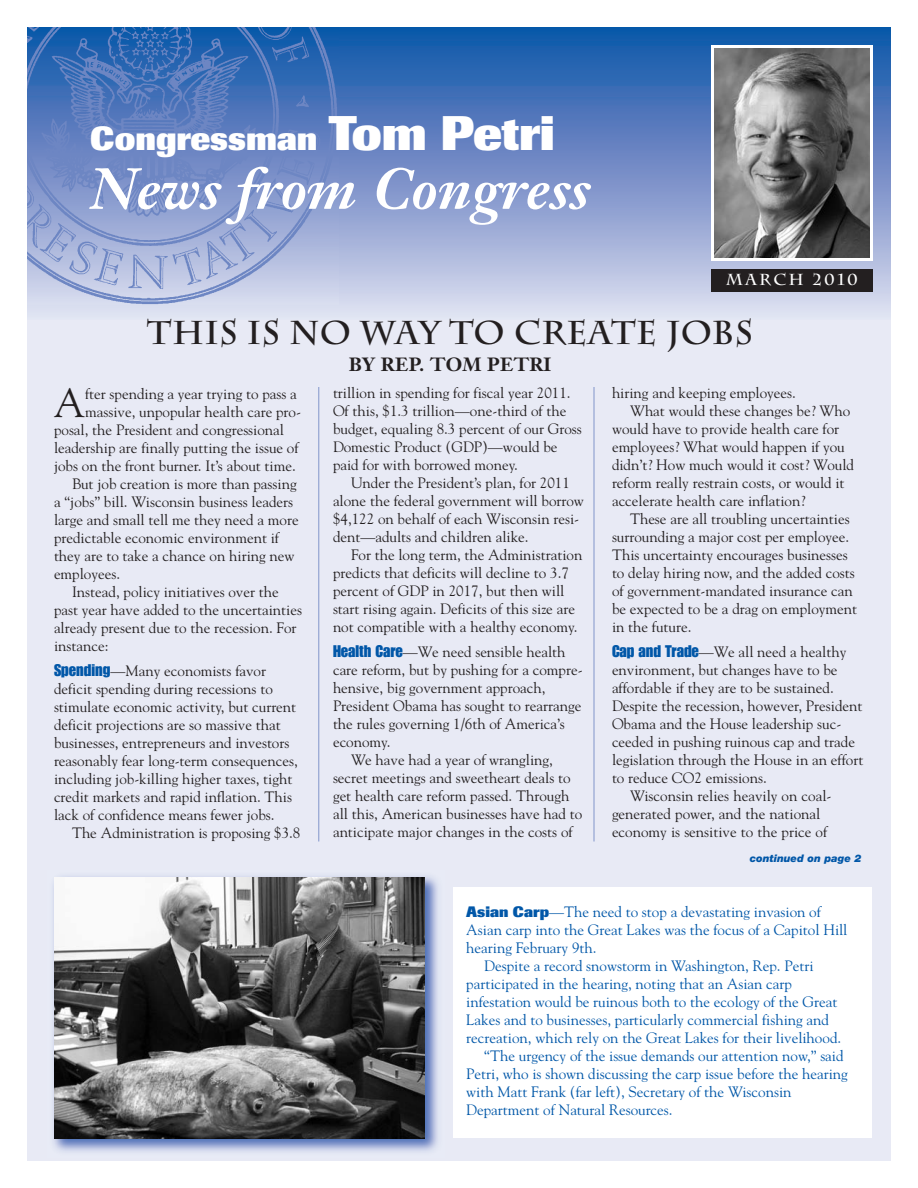
<style>
.page{position:relative;width:918px;height:1188px;background:#fff}
.page>*{position:absolute;margin:0;border:0;box-sizing:border-box;transform-origin:0 0}
.t1{font:italic 700 57px "Janson Text";color:#fff}
.t2{font:40.5px "Goudy";color:#231f20}
.t3{font:700 33px "Charlemagne Std";letter-spacing:.015em;color:#231f20}
.t4{font:800 33px "Imago";color:#fff}
.t5{font:700 18.9px "Janson Text";letter-spacing:.015em;color:#231f20}
.t6{font:700 15.9px "Charlemagne Std";letter-spacing:.15em;color:#fff}
.t7{font:15px/18px "Goudy";color:#231f20}
.t8{font:15px "Goudy";color:#0157a8}
.t9{font:italic 900 10.5px "Helvetica Neue";color:#0157a8}
.s1{font-size:48px}
.s2{font-family:"Impact";font-size:16.5px;color:#0157a8}
.s3{font-family:"Imago";font-weight:800}
</style>
<div class="page">
<div style="left:27px;top:315px;width:864px;height:846px;background:#e8eaf5"></div>
<div style="left:27px;top:27px;width:864px;height:293px;background:linear-gradient(to bottom,#0d4ea5,#e1dbef)"></div>
<img style="left:715px;top:49px;width:154px;height:208px">
<div style="left:711px;top:45px;width:162px;height:216px;border:3px solid #fff"></div>
<img style="left:27px;top:27px;width:311px;height:278px">
<hr style="left:318px;top:387px;width:1px;height:455px;background:#8295cb">
<hr style="left:594px;top:387px;width:1px;height:455px;background:#8295cb">
<div style="left:711px;top:269px;width:162px;height:23px;background:#231f20"></div>
<img style="left:53px;top:876px;width:385px;height:276px">
<img style="left:54px;top:878px;width:371px;height:260px">
<div style="left:453px;top:887px;width:418px;height:250px;background:#fff"></div>
<h3 class="t4" style="left:90px;top:127px;width:466px">Congressman <span class="s1">Tom Petri</span></h3>
<h1 class="t1" style="left:90px;top:167px;width:502px">News from Congress</h1>
<p class="t6" style="left:726px;top:270px;width:133px">MARCH 2010</p>
<h3 class="t3" style="left:147px;top:314px;width:608px">THIS IS NO WAY TO CREATE JOBS</h3>
<p class="t5" style="left:349px;top:357px;width:204px">BY REP. TOM PETRI</p>
<h2 class="t2" style="left:54px;top:380px;width:33px">A</h2>
<p class="t7" style="left:85px;top:385px;width:213px">fter spending a year trying to pass a</p>
<p class="t7" style="left:85px;top:403px;width:217px">massive, unpopular health care pro-</p>
<p class="t7" style="left:54px;top:421px;width:232px">posal, the President and congressional</p>
<p class="t7" style="left:54px;top:439px;width:246px">leadership are finally putting the issue of</p>
<p class="t7" style="left:54px;top:457px;width:243px">jobs on the front burner. It’s about time.</p>
<p class="t7" style="left:72px;top:475px;width:226px">But job creation is more than passing</p>
<p class="t7" style="left:54px;top:493px;width:241px">a “jobs” bill. Wisconsin business leaders</p>
<p class="t7" style="left:54px;top:511px;width:246px">large and small tell me they need a more</p>
<p class="t7" style="left:54px;top:529px;width:227px">predictable economic environment if</p>
<p class="t7" style="left:54px;top:547px;width:242px">they are to take a chance on hiring new</p>
<p class="t7" style="left:54px;top:565px;width:68px">employees.</p>
<p class="t7" style="left:72px;top:583px;width:208px">Instead, policy initiatives over the</p>
<p class="t7" style="left:54px;top:601px;width:250px">past year have added to the uncertainties</p>
<p class="t7" style="left:54px;top:619px;width:244px">already present due to the recession. For</p>
<p class="t7" style="left:54px;top:637px;width:56px">instance:</p>
<p class="t7" style="left:54px;top:662px;width:245px"><span class="s2">Spending</span>—Many economists favor deficit spending during recessions to stimulate economic activity, but current deficit projections are so massive that businesses, entrepreneurs and investors reasonably fear long-term consequences, including job-killing higher taxes, tight credit markets and rapid inflation. This lack of confidence means fewer jobs.</p>
<p class="t7" style="left:72px;top:824px;width:230px">The Administration is proposing $3.8</p>
<p class="t7" style="left:333px;top:384px;width:250px">trillion in spending for fiscal year 2011.<br>Of this, $1.3 trillion—one-third of the budget, equaling 8.3 percent of our Gross Domestic Product (GDP)—would be paid for with borrowed money.</p>
<p class="t7" style="left:333px;top:474px;width:252px;text-indent:18px">Under the President’s plan, for 2011 alone the federal government will borrow $4,122 on behalf of each Wisconsin resi&shy;dent—adults and children alike.</p>
<p class="t7" style="left:333px;top:546px;width:251px;text-indent:18px">For the long term, the Administration predicts that deficits will decline to 3.7 percent of GDP in 2017, but then will start rising again. Deficits of this size are not compatible with a healthy economy.</p>
<p class="t7" style="left:333px;top:643px;width:234px"><span class="s2">Health Care</span>—We need sensible health</p>
<p class="t7" style="left:333px;top:661px;width:251px">care reform, but by pushing for a compre-</p>
<p class="t7" style="left:333px;top:679px;width:214px">hensive, big government approach,</p>
<p class="t7" style="left:333px;top:697px;width:250px">President Obama has sought to rearrange</p>
<p class="t7" style="left:333px;top:715px;width:233px">the rules governing 1/6th of America’s</p>
<p class="t7" style="left:333px;top:733px;width:59px">economy.</p>
<p class="t7" style="left:351px;top:751px;width:203px">We have had a year of wrangling,</p>
<p class="t7" style="left:333px;top:769px;width:239px">secret meetings and sweetheart deals to</p>
<p class="t7" style="left:333px;top:787px;width:238px">get health care reform passed. Through</p>
<p class="t7" style="left:333px;top:805px;width:251px">all this, American businesses have had to</p>
<p class="t7" style="left:333px;top:823px;width:241px">anticipate major changes in the costs of</p>
<p class="t7" style="left:612px;top:384px;width:185px">hiring and keeping employees.</p>
<p class="t7" style="left:630px;top:402px;width:222px">What would these changes be? Who</p>
<p class="t7" style="left:612px;top:420px;width:229px">would have to provide health care for</p>
<p class="t7" style="left:612px;top:438px;width:234px">employees? What would happen if you</p>
<p class="t7" style="left:612px;top:456px;width:244px">didn’t? How much would it cost? Would</p>
<p class="t7" style="left:612px;top:474px;width:234px">reform really restrain costs, or would it</p>
<p class="t7" style="left:612px;top:492px;width:195px">accelerate health care inflation?</p>
<p class="t7" style="left:630px;top:510px;width:221px">These are all troubling uncertainties</p>
<p class="t7" style="left:612px;top:528px;width:239px">surrounding a major cost per employee.</p>
<p class="t7" style="left:612px;top:546px;width:237px">This uncertainty encourages businesses</p>
<p class="t7" style="left:612px;top:564px;width:244px">to delay hiring now, and the added costs</p>
<p class="t7" style="left:612px;top:582px;width:242px">of government-mandated insurance can</p>
<p class="t7" style="left:612px;top:600px;width:247px">be expected to be a drag on employment</p>
<p class="t7" style="left:612px;top:618px;width:81px">in the future.</p>
<p class="t7" style="left:612px;top:643px;width:236px"><span class="s2">Cap and Trade</span>—We all need a healthy</p>
<p class="t7" style="left:612px;top:661px;width:227px">environment, but changes have to be</p>
<p class="t7" style="left:612px;top:679px;width:223px">affordable if they are to be sustained.</p>
<p class="t7" style="left:612px;top:697px;width:252px">Despite the recession, however, President</p>
<p class="t7" style="left:612px;top:715px;width:231px">Obama and the House leadership suc-</p>
<p class="t7" style="left:612px;top:733px;width:245px">ceeded in pushing ruinous cap and trade</p>
<p class="t7" style="left:612px;top:751px;width:253px">legislation through the House in an effort</p>
<p class="t7" style="left:612px;top:769px;width:156px">to reduce CO2 emissions.</p>
<p class="t7" style="left:630px;top:787px;width:203px">Wisconsin relies heavily on coal-</p>
<p class="t7" style="left:612px;top:805px;width:210px">generated power, and the national</p>
<p class="t7" style="left:612px;top:823px;width:217px">economy is sensitive to the price of</p>
<p class="t9" style="left:750px;top:855px;width:113px">continued on page 2</p>
<p class="t8" style="left:466px;top:903px;width:356px"><span class="s3">Asian Carp</span>—The need to stop a devastating invasion of</p>
<p class="t8" style="left:466px;top:921px;width:383px">Asian carp into the Great Lakes was the focus of a Capitol Hill</p>
<p class="t8" style="left:466px;top:939px;width:132px">hearing February 9th.</p>
<p class="t8" style="left:484px;top:957px;width:331px">Despite a record snowstorm in Washington, Rep. Petri</p>
<p class="t8" style="left:466px;top:975px;width:327px">participated in the hearing, noting that an Asian carp</p>
<p class="t8" style="left:466px;top:993px;width:373px">infestation would be ruinous both to the ecology of the Great</p>
<p class="t8" style="left:466px;top:1011px;width:364px">Lakes and to businesses, particularly commercial fishing and</p>
<p class="t8" style="left:466px;top:1029px;width:377px">recreation, which rely on the Great Lakes for their livelihood.</p>
<p class="t8" style="left:484px;top:1047px;width:361px">“The urgency of the issue demands our attention now,” said</p>
<p class="t8" style="left:466px;top:1065px;width:383px">Petri, who is shown discussing the carp issue before the hearing</p>
<p class="t8" style="left:466px;top:1083px;width:327px">with Matt Frank (far left), Secretary of the Wisconsin</p>
<p class="t8" style="left:466px;top:1101px;width:208px">Department of Natural Resources.</p>
</div>
